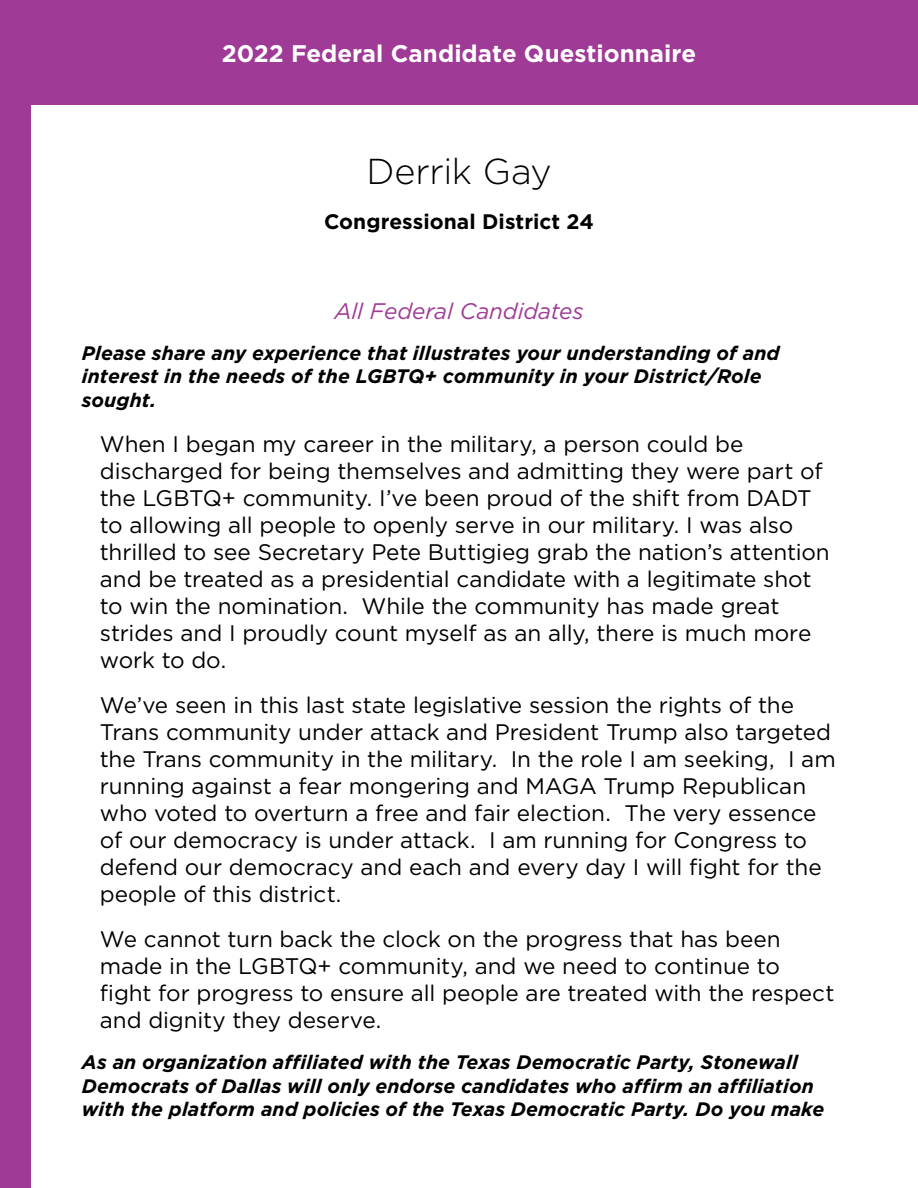
<style>
.page{position:relative;width:918px;height:1188px;background:#fff}
.page>*{position:absolute;margin:0;border:0;box-sizing:border-box;transform-origin:0 0}
.t1{font:300 36px "Gotham";letter-spacing:-.01em;color:#000}
.t2{font:700 24px "Gotham";color:#fff}
.t3{font:22.5px/27px "Gotham";letter-spacing:-.005em;color:#000}
.t4{font:italic 22.5px "Gotham";letter-spacing:-.005em;color:#9f3a96}
.t5{font:700 21px "Gotham";color:#000}
.t6{font:italic 700 19.5px/23.4px "Gotham";color:#000}
</style>
<div class="page">
<div style="left:0;top:0;width:918px;height:104px;background:#9f3a96"></div>
<div style="left:0;top:104px;width:31px;height:1084px;background:#9f3a96"></div>
<p class="t2" style="left:222px;top:37px;width:476px">2022 Federal Candidate Questionnaire</p>
<h1 class="t1" style="left:366px;top:148px;width:187px">Derrik Gay</h1>
<p class="t5" style="left:324px;top:207px;width:271px">Congressional District 24</p>
<p class="t4" style="left:334px;top:296px;width:251px">All Federal Candidates</p>
<p class="t6" style="left:82px;top:341px;width:699px">Please share any experience that illustrates your understanding of and interest in the needs of the LGBTQ+ community in your District/Role sought.</p>
<p class="t3" style="left:100px;top:430px;width:731px">When I began my career in the military, a person could be discharged for being themselves and admitting they were part of the LGBTQ+ community. I’ve been proud of the shift from DADT to allowing all people to openly serve in our military. I was also thrilled to see Secretary Pete Buttigieg grab the nation’s attention and be treated as a presidential candidate with a legitimate shot to win the nomination. While the community has made great strides and I proudly count myself as an ally, there is much more work to do.</p>
<p class="t3" style="left:100px;top:691px;width:737px">We’ve seen in this last state legislative session the rights of the Trans community under attack and President Trump also targeted the Trans community in the military. In the role I am seeking, I am running against a fear mongering and MAGA Trump Republican who voted to overturn a free and fair election. The very essence of our democracy is under attack. I am running for Congress to defend our democracy and each and every day I will fight for the people of this district.</p>
<p class="t3" style="left:100px;top:925px;width:736px">We cannot turn back the clock on the progress that has been made in the LGBTQ+ community, and we need to continue to fight for progress to ensure all people are treated with the respect and dignity they deserve.</p>
<p class="t6" style="left:82px;top:1050px;width:744px">As an organization affiliated with the Texas Democratic Party, Stonewall<br>Democrats of Dallas will only endorse candidates who affirm an affiliation with the platform and policies of the Texas Democratic Party. Do you make</p>
</div>
